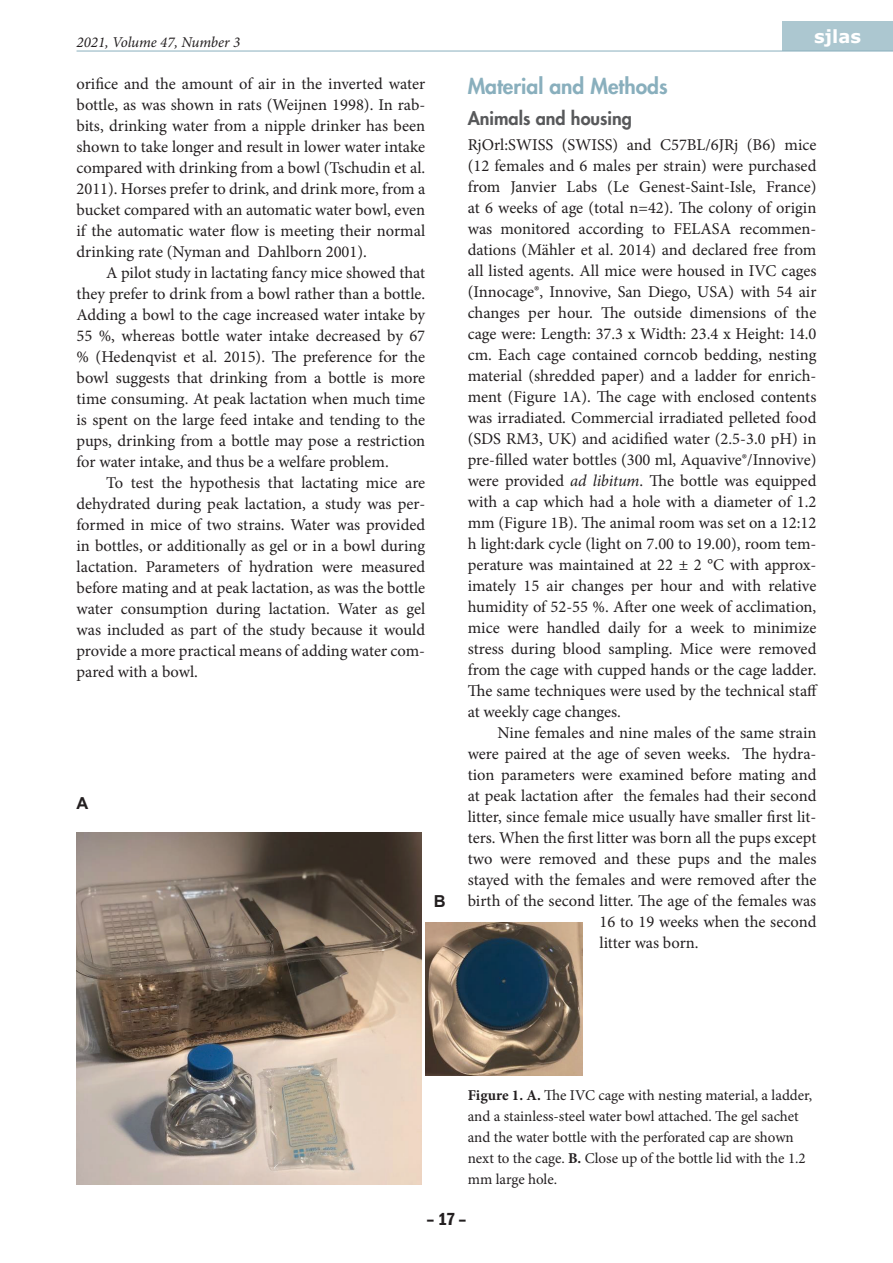
<style>
.page{position:relative;width:893px;height:1263px;background:#fff}
.page>*{position:absolute;margin:0;border:0;box-sizing:border-box;transform-origin:0 0}
.t1{font:800 21px "Futura Std";color:#89afbd}
.t2{font:800 18px "Futura Std";color:#58595b}
.t3{font:700 18px "Verdana";color:#fff}
.t4{font:600 condensed 18px "Franklin Gothic";color:#231f20}
.t5{font:16.5px/21px "Minion Pro";color:#231f20;text-align:justify}
.t6{font:700 16.5px "Arial";color:#231f20}
.t7{font:15px/21px "Minion Pro";color:#231f20}
.t8{font:italic 15px "Minion Pro";letter-spacing:-.01em;color:#231f20}
.s1{font-style:italic}
.s2{font-weight:700}
</style>
<div class="page">
<div style="left:782px;top:21px;width:111px;height:30px;background:#acc7d0"></div>
<hr style="left:77px;top:51px;width:816px;height:1px;background:#89afbd">
<img style="left:77px;top:832px;width:345px;height:352px">
<img style="left:425px;top:923px;width:158px;height:153px">
<p class="t8" style="left:77px;top:32px;width:165px">2021, Volume 47, Number 3</p>
<p class="t5" style="left:77px;top:73px;width:350px">orifice and the amount of air in the inverted water bottle, as was shown in rats (Weijnen 1998). In rab&shy;bits, drinking water from a nipple drinker has been shown to take longer and result in lower water intake compared with drinking from a bowl (Tschudin et al.<br>2011). Horses prefer to drink, and drink more, from a bucket compared with an automatic water bowl, even if the automatic water flow is meeting their normal drinking rate (Nyman and Dahlborn 2001).</p>
<p class="t5" style="left:77px;top:262px;width:350px;text-indent:30px">A pilot study in lactating fancy mice showed that they prefer to drink from a bowl rather than a bottle.<br>Adding a bowl to the cage increased water intake by 55 %, whereas bottle water intake decreased by 67 % (Hedenqvist et al. 2015). The preference for the bowl suggests that drinking from a bottle is more time consuming. At peak lactation when much time is spent on the large feed intake and tending to the pups, drinking from a bottle may pose a restriction for water intake, and thus be a welfare problem.</p>
<p class="t5" style="left:77px;top:472px;width:350px;text-indent:30px">To test the hypothesis that lactating mice are dehydrated during peak lactation, a study was per&shy;formed in mice of two strains. Water was provided in bottles, or additionally as gel or in a bowl during lactation. Parameters of hydration were measured before mating and at peak lactation, as was the bottle water consumption during lactation. Water as gel was included as part of the study because it would provide a more practical means of adding water com&shy;pared with a bowl.</p>
<p class="t6" style="left:77px;top:791px;width:13px">A</p>
<p class="t6" style="left:434px;top:889px;width:13px">B</p>
<p class="t3" style="left:814px;top:24px;width:48px">sjlas</p>
<p class="t1" style="left:468px;top:73px;width:201px">Material and Methods</p>
<p class="t2" style="left:468px;top:107px;width:166px">Animals and housing</p>
<p class="t5" style="left:468px;top:134px;width:352px">RjOrl:SWISS (SWISS) and C57BL/6JRj (B6) mice (12 females and 6 males per strain) were purchased from Janvier Labs (Le Genest-Saint-Isle, France) at 6 weeks of age (total n=42). The colony of origin was monitored according to FELASA recommen&shy;dations (Mähler et al. 2014) and declared free from all listed agents. All mice were housed in IVC cages (Innocage®, Innovive, San Diego, USA) with 54 air changes per hour. The outside dimensions of the cage were: Length: 37.3 x Width: 23.4 x Height: 14.0 cm. Each cage contained corncob bedding, nesting material (shredded paper) and a ladder for enrich&shy;ment (Figure 1A). The cage with enclosed contents was irradiated. Commercial irradiated pelleted food (SDS RM3, UK) and acidified water (2.5-3.0 pH) in pre-filled water bottles (300 ml, Aquavive®/Innovive) were provided <span class="s1">ad libitum</span>. The bottle was equipped with a cap which had a hole with a diameter of 1.2 mm (Figure 1B). The animal room was set on a 12:12 h light:dark cycle (light on 7.00 to 19.00), room tem&shy;perature was maintained at 22 ± 2 °C with approx&shy;imately 15 air changes per hour and with relative humidity of 52-55 %. After one week of acclimation, mice were handled daily for a week to minimize stress during blood sampling. Mice were removed from the cage with cupped hands or the cage ladder.<br>The same techniques were used by the technical staff at weekly cage changes.</p>
<p class="t5" style="left:497px;top:723px;width:320px">Nine females and nine males of the same strain</p>
<p class="t5" style="left:468px;top:744px;width:350px">were paired at the age of seven weeks. The hydra-</p>
<p class="t5" style="left:468px;top:765px;width:350px">tion parameters were examined before mating and</p>
<p class="t5" style="left:468px;top:786px;width:350px">at peak lactation after the females had their second</p>
<p class="t5" style="left:468px;top:807px;width:350px">litter, since female mice usually have smaller first lit-</p>
<p class="t5" style="left:468px;top:828px;width:350px">ters. When the first litter was born all the pups except</p>
<p class="t5" style="left:468px;top:849px;width:350px">two were removed and these pups and the males</p>
<p class="t5" style="left:468px;top:870px;width:350px">stayed with the females and were removed after the</p>
<p class="t5" style="left:468px;top:891px;width:350px">birth of the second litter. The age of the females was</p>
<p class="t5" style="left:600px;top:912px;width:218px">16 to 19 weeks when the second</p>
<p class="t5" style="left:600px;top:933px;width:101px">litter was born.</p>
<p class="t7" style="left:468px;top:1084px;width:346px"><span class="s2">Figure 1. A.</span> The IVC cage with nesting material, a ladder, and a stainless-steel water bowl attached. The gel sachet and the water bottle with the perforated cap are shown next to the cage. <span class="s2">B.</span> Close up of the bottle lid with the 1.2 mm large hole.</p>
<p class="t4" style="left:426px;top:1207px;width:42px">– 17 –</p>
</div>
